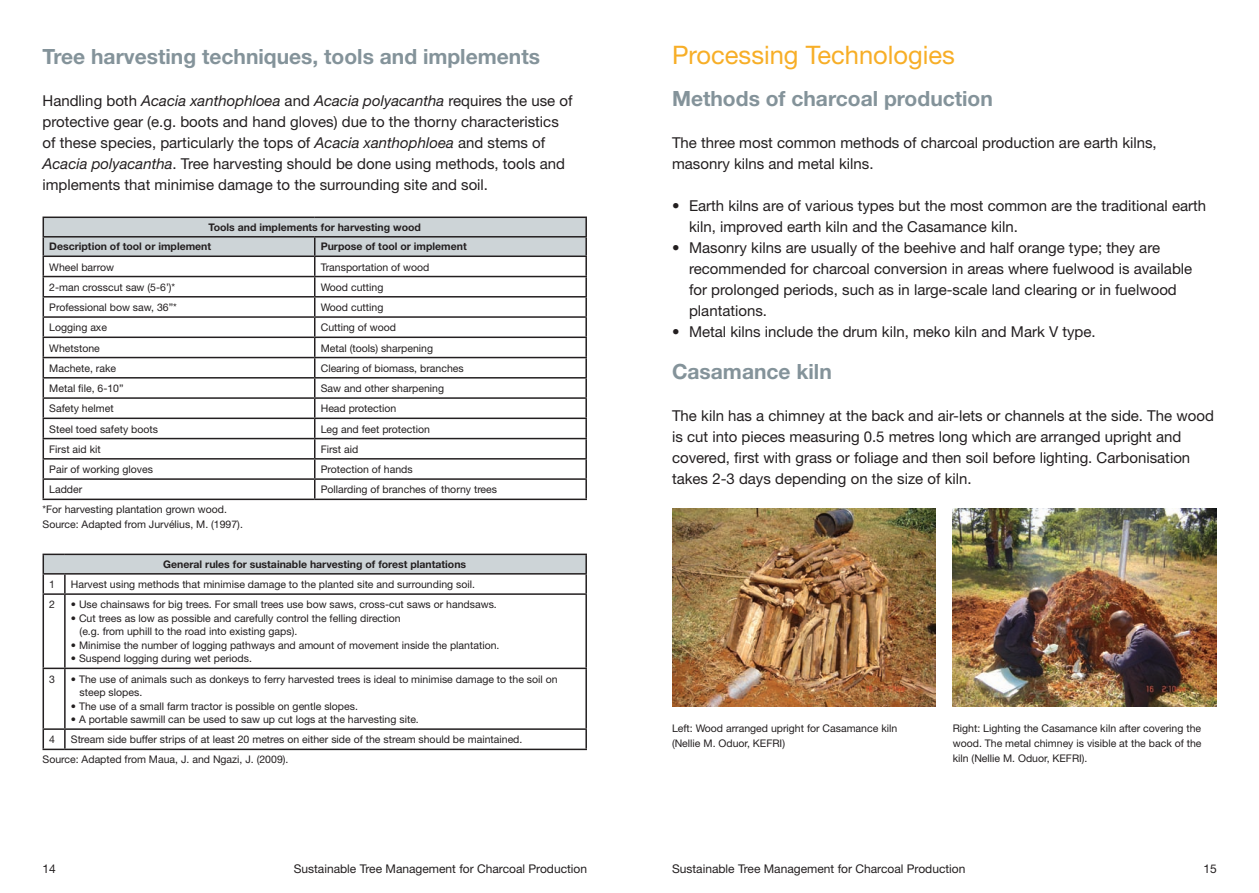
<style>
.page{position:relative;width:1259px;height:893px;background:#fff}
.page>*{position:absolute;margin:0;border:0;box-sizing:border-box;transform-origin:0 0}
.Heading{font:25.5px "Helvetica Neue LT";color:#f7ae27}
.Sub_Head{font:700 21px "Helvetica Neue LT Std";color:#84939a}
.Body_Copy{font:15px/21px "Helvetica Neue LT";color:#231f20}
.Bullet_Points{font:15px/21px "Helvetica Neue LT";color:#231f20}
.t1{font:12px "Helvetica Neue LT";color:#231f20}
.Numbered_footnote{font:10.5px/13.5px "Helvetica Neue LT";color:#231f20}
.Caption2{font:10.5px/15px "Helvetica Neue LT";color:#231f20}
.Numbered_footnote-2{font:700 10.5px "Helvetica Neue LT Std";color:#231f20}
.s1{font-style:italic}
</style>
<div class="page">
<svg style="left:43px;top:217px;width:544px;height:282px"></svg>
<hr style="left:43px;top:499px;width:272px;height:1px;background:#231f20">
<hr style="left:315px;top:499px;width:272px;height:1px;background:#231f20">
<div style="left:43px;top:554px;width:543px;height:20px;background:#cdd4d7"></div>
<hr style="left:65px;top:554px;width:522px;height:1px;background:#231f20">
<hr style="left:65px;top:573px;width:522px;height:2px;background:#231f20">
<svg style="left:43px;top:554px;width:23px;height:39px"></svg>
<svg style="left:585px;top:555px;width:2px;height:38px"></svg>
<hr style="left:43px;top:593px;width:22px;height:2px;background:#231f20">
<hr style="left:43px;top:595px;width:1px;height:73px;background:#231f20">
<hr style="left:65px;top:593px;width:522px;height:2px;background:#231f20">
<hr style="left:64px;top:595px;width:2px;height:73px;background:#231f20">
<hr style="left:585px;top:595px;width:2px;height:73px;background:#231f20">
<svg style="left:43px;top:668px;width:22px;height:1px"></svg>
<hr style="left:43px;top:669px;width:1px;height:59px;background:#231f20">
<hr style="left:65px;top:668px;width:522px;height:1px;background:#231f20">
<hr style="left:64px;top:669px;width:2px;height:59px;background:#231f20">
<hr style="left:585px;top:669px;width:2px;height:59px;background:#231f20">
<hr style="left:43px;top:728px;width:22px;height:2px;background:#231f20">
<hr style="left:65px;top:728px;width:522px;height:2px;background:#231f20">
<svg style="left:585px;top:730px;width:2px;height:19px"></svg>
<svg style="left:43px;top:730px;width:23px;height:20px"></svg>
<hr style="left:65px;top:749px;width:522px;height:1px;background:#231f20">
<img style="left:672px;top:508px;width:263px;height:198px">
<img style="left:952px;top:508px;width:264px;height:198px">
<p class="Sub_Head" style="left:43px;top:43px;width:499px">Tree harvesting techniques, tools and implements</p>
<p class="Body_Copy" style="left:43px;top:89px;width:531px">Handling both <span class="s1">Acacia xanthophloea</span> and <span class="s1">Acacia polyacantha</span> requires the use of protective gear (e.g. boots and hand gloves) due to the thorny characteristics of these species, particularly the tops of <span class="s1">Acacia xanthophloea</span> and stems of <span class="s1">Acacia polyacantha</span>. Tree harvesting should be done using methods, tools and implements that minimise damage to the surrounding site and soil.</p>
<p class="Numbered_footnote-2" style="left:208px;top:221px;width:214px">Tools and implements for harvesting wood</p>
<p class="Numbered_footnote-2" style="left:49px;top:240px;width:163px">Description of tool or implement</p>
<p class="Numbered_footnote-2" style="left:321px;top:240px;width:147px">Purpose of tool or implement</p>
<p class="Numbered_footnote" style="left:49px;top:260px;width:66px">Wheel barrow</p>
<p class="Numbered_footnote" style="left:321px;top:260px;width:110px">Transportation of wood</p>
<p class="Numbered_footnote" style="left:49px;top:280px;width:128px">2-man crosscut saw (5-6’)*</p>
<p class="Numbered_footnote" style="left:321px;top:280px;width:64px">Wood cutting</p>
<p class="Numbered_footnote" style="left:49px;top:300px;width:129px">Professional bow saw, 36”*</p>
<p class="Numbered_footnote" style="left:321px;top:300px;width:64px">Wood cutting</p>
<p class="Numbered_footnote" style="left:49px;top:321px;width:59px">Logging axe</p>
<p class="Numbered_footnote" style="left:321px;top:321px;width:77px">Cutting of wood</p>
<p class="Numbered_footnote" style="left:49px;top:341px;width:52px">Whetstone</p>
<p class="Numbered_footnote" style="left:321px;top:341px;width:114px">Metal (tools) sharpening</p>
<p class="Numbered_footnote" style="left:49px;top:361px;width:68px">Machete, rake</p>
<p class="Numbered_footnote" style="left:321px;top:361px;width:144px">Clearing of biomass, branches</p>
<p class="Numbered_footnote" style="left:49px;top:381px;width:76px">Metal file, 6-10”</p>
<p class="Numbered_footnote" style="left:321px;top:381px;width:125px">Saw and other sharpening</p>
<p class="Numbered_footnote" style="left:49px;top:402px;width:66px">Safety helmet</p>
<p class="Numbered_footnote" style="left:321px;top:402px;width:77px">Head protection</p>
<p class="Numbered_footnote" style="left:49px;top:422px;width:110px">Steel toed safety boots</p>
<p class="Numbered_footnote" style="left:321px;top:422px;width:111px">Leg and feet protection</p>
<p class="Numbered_footnote" style="left:49px;top:442px;width:53px">First aid kit</p>
<p class="Numbered_footnote" style="left:321px;top:442px;width:39px">First aid</p>
<p class="Numbered_footnote" style="left:49px;top:462px;width:105px">Pair of working gloves</p>
<p class="Numbered_footnote" style="left:321px;top:462px;width:93px">Protection of hands</p>
<p class="Numbered_footnote" style="left:49px;top:483px;width:35px">Ladder</p>
<p class="Numbered_footnote" style="left:321px;top:483px;width:178px">Pollarding of branches of thorny trees</p>
<p class="Caption2" style="left:43px;top:502px;width:186px">*For harvesting plantation grown wood.</p>
<p class="Caption2" style="left:43px;top:517px;width:202px">Source: Adapted from Jurvélius, M. (1997).</p>
<p class="Numbered_footnote-2" style="left:163px;top:558px;width:304px">General rules for sustainable harvesting of forest plantations</p>
<p class="Numbered_footnote" style="left:49px;top:577px;width:7px">1</p>
<p class="Numbered_footnote" style="left:71px;top:577px;width:405px">Harvest using methods that minimise damage to the planted site and surrounding soil.</p>
<p class="Numbered_footnote" style="left:49px;top:598px;width:7px">2</p>
<p class="Numbered_footnote" style="left:71px;top:598px;width:427px">• Use chainsaws for big trees. For small trees use bow saws, cross-cut saws or handsaws.</p>
<p class="Numbered_footnote" style="left:80px;top:611px;width:323px;text-indent:-9px">• Cut trees as low as possible and carefully control the felling direction (e.g. from uphill to the road into existing gaps).</p>
<p class="Numbered_footnote" style="left:71px;top:638px;width:430px">• Minimise the number of logging pathways and amount of movement inside the plantation.</p>
<p class="Numbered_footnote" style="left:71px;top:652px;width:183px">• Suspend logging during wet periods.</p>
<p class="Numbered_footnote" style="left:49px;top:672px;width:7px">3</p>
<p class="Numbered_footnote" style="left:80px;top:672px;width:479px;text-indent:-9px">• The use of animals such as donkeys to ferry harvested trees is ideal to minimise damage to the soil on steep slopes.</p>
<p class="Numbered_footnote" style="left:71px;top:699px;width:289px">• The use of a small farm tractor is possible on gentle slopes.</p>
<p class="Numbered_footnote" style="left:71px;top:712px;width:349px">• A portable sawmill can be used to saw up cut logs at the harvesting site.</p>
<p class="Numbered_footnote" style="left:49px;top:733px;width:7px">4</p>
<p class="Numbered_footnote" style="left:71px;top:733px;width:453px">Stream side buffer strips of at least 20 metres on either side of the stream should be maintained.</p>
<p class="Caption2" style="left:43px;top:752px;width:247px">Source: Adapted from Maua, J. and Ngazi, J. (2009).</p>
<p class="Heading" style="left:672px;top:39px;width:284px">Processing Technologies</p>
<p class="Sub_Head" style="left:672px;top:85px;width:322px">Methods of charcoal production</p>
<p class="Body_Copy" style="left:672px;top:131px;width:486px">The three most common methods of charcoal production are earth kilns, masonry kilns and metal kilns.</p>
<p class="Bullet_Points" style="left:689px;top:194px;width:519px;text-indent:-17px">• Earth kilns are of various types but the most common are the traditional earth kiln, improved earth kiln and the Casamance kiln.</p>
<p class="Bullet_Points" style="left:689px;top:236px;width:505px;text-indent:-17px">• Masonry kilns are usually of the beehive and half orange type; they are recommended for charcoal conversion in areas where fuelwood is available for prolonged periods, such as in large-scale land clearing or in fuelwood plantations.</p>
<p class="Bullet_Points" style="left:672px;top:320px;width:425px">• Metal kilns include the drum kiln, meko kiln and Mark V type.</p>
<p class="Sub_Head" style="left:672px;top:358px;width:161px">Casamance kiln</p>
<p class="Body_Copy" style="left:672px;top:404px;width:543px">The kiln has a chimney at the back and air-lets or channels at the side. The wood is cut into pieces measuring 0.5 metres long which are arranged upright and covered, first with grass or foliage and then soil before lighting. Carbonisation takes 2-3 days depending on the size of kiln.</p>
<p class="Caption2" style="left:672px;top:721px;width:227px">Left: Wood arranged upright for Casamance kiln (Nellie M. Oduor, KEFRI)</p>
<p class="Caption2" style="left:952px;top:721px;width:250px;text-align:justify">Right: Lighting the Casamance kiln after covering the wood. The metal chimney is visible at the back of the kiln (Nellie M. Oduor, KEFRI).</p>
<p class="t1" style="left:43px;top:861px;width:15px">14</p>
<p class="t1" style="left:294px;top:861px;width:295px">Sustainable Tree Management for Charcoal Production</p>
<p class="t1" style="left:672px;top:861px;width:295px">Sustainable Tree Management for Charcoal Production</p>
<p class="t1" style="left:1203px;top:861px;width:15px">15</p>
</div>
